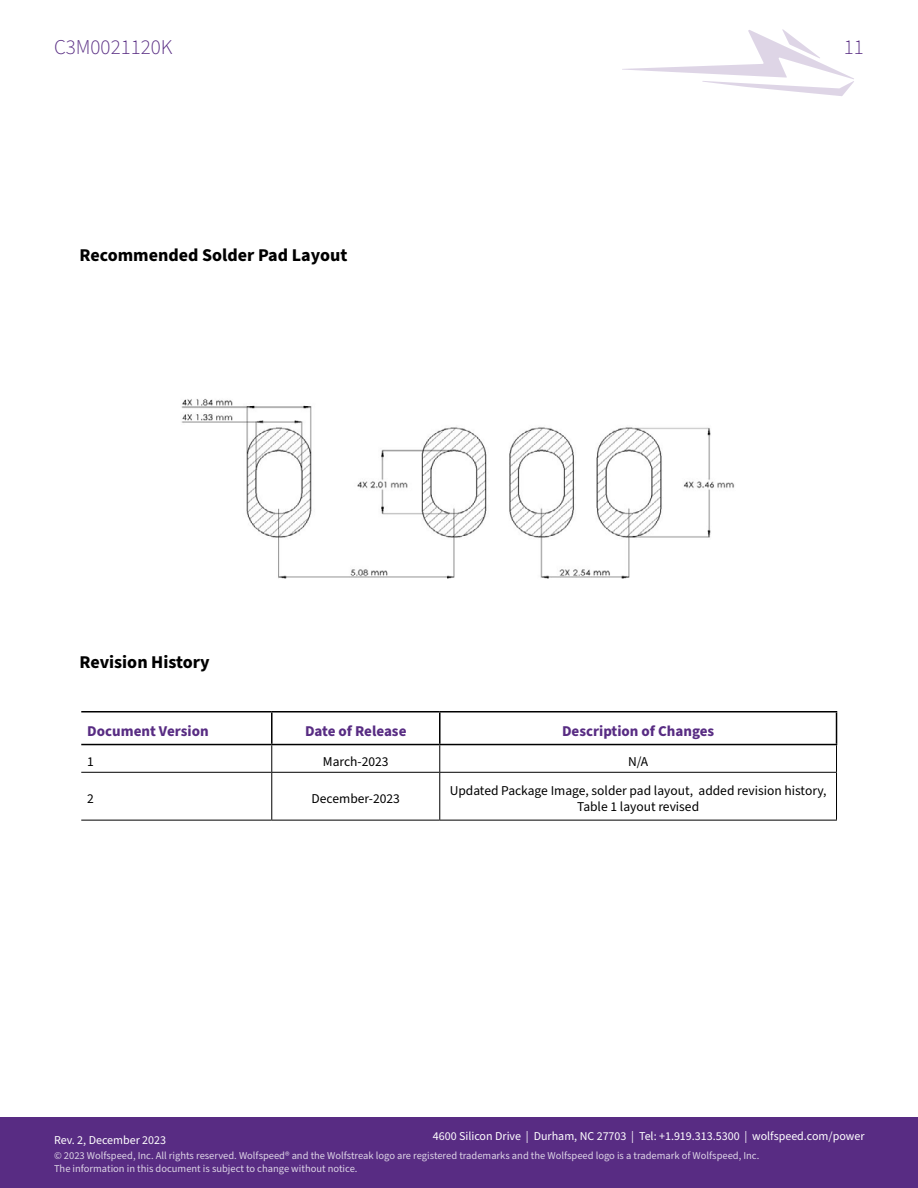
<style>
.page{position:relative;width:918px;height:1188px;background:#fff}
.page>*{position:absolute;margin:0;border:0;box-sizing:border-box;transform-origin:0 0}
.t1{font:300 21px "Source Sans Pro";color:#582c83}
.t2{font:700 18px "Source Sans Pro";color:#000}
.t3{font:700 15px "Source Sans Pro";color:#582c83}
.t4{font:13.5px/16.2px "Source Sans Pro";color:#000;text-align:center}
.t5{font:12px "Source Sans Pro";color:#fff}
.t6{font:10.5px/12.6px "Source Sans Pro";color:#fff}
</style>
<div class="page">
<svg style="left:622px;top:29px;width:232px;height:67px"></svg>
<div style="left:0;top:1118px;width:918px;height:70px;background:#582c83"></div>
<img style="left:181px;top:398px;width:554px;height:181px">
<svg style="left:271px;top:745px;width:1px;height:27px"></svg>
<svg style="left:439px;top:745px;width:1px;height:27px"></svg>
<svg style="left:836px;top:745px;width:1px;height:27px"></svg>
<hr style="left:81px;top:772px;width:191px;height:1px;background:#000">
<hr style="left:272px;top:772px;width:168px;height:1px;background:#000">
<hr style="left:271px;top:773px;width:1px;height:47px;background:#000">
<hr style="left:440px;top:772px;width:397px;height:1px;background:#000">
<hr style="left:439px;top:773px;width:1px;height:47px;background:#000">
<hr style="left:836px;top:773px;width:1px;height:47px;background:#000">
<hr style="left:81px;top:820px;width:191px;height:1px;background:#000">
<hr style="left:272px;top:820px;width:168px;height:1px;background:#000">
<hr style="left:440px;top:820px;width:397px;height:1px;background:#000">
<hr style="left:81px;top:711px;width:191px;height:1px;background:#000">
<hr style="left:272px;top:711px;width:168px;height:1px;background:#000">
<hr style="left:271px;top:713px;width:2px;height:31px;background:#000">
<hr style="left:440px;top:711px;width:397px;height:1px;background:#000">
<hr style="left:439px;top:713px;width:2px;height:31px;background:#000">
<hr style="left:836px;top:713px;width:1px;height:31px;background:#000">
<hr style="left:81px;top:744px;width:191px;height:1px;background:#000">
<hr style="left:272px;top:744px;width:168px;height:1px;background:#000">
<hr style="left:440px;top:744px;width:397px;height:1px;background:#000">
<h1 class="t1" style="left:54px;top:33px;width:120px">C3M0021120K</h1>
<h1 class="t1" style="left:844px;top:33px;width:22px">11</h1>
<h2 class="t2" style="left:80px;top:243px;width:269px">Recommended Solder Pad Layout</h2>
<h2 class="t2" style="left:80px;top:650px;width:132px">Revision History</h2>
<h3 class="t3" style="left:87px;top:721px;width:123px">Document Version</h3>
<h3 class="t3" style="left:305px;top:721px;width:103px">Date of Release</h3>
<h3 class="t3" style="left:562px;top:721px;width:154px">Description of Changes</h3>
<p class="t4" style="left:87px;top:754px;width:8px">1</p>
<p class="t4" style="left:323px;top:754px;width:67px">March-2023</p>
<p class="t4" style="left:628px;top:754px;width:22px">N/A</p>
<p class="t4" style="left:87px;top:791px;width:8px">2</p>
<p class="t4" style="left:312px;top:791px;width:90px">December-2023</p>
<p class="t4" style="left:450px;top:783px;width:378px">Updated Package Image, solder pad layout, added revision history,<br>Table 1 layout revised</p>
<p class="t5" style="left:54px;top:1132px;width:114px">Rev. 2, December 2023</p>
<p class="t5" style="left:433px;top:1128px;width:433px">4600 Silicon Drive | Durham, NC 27703 | Tel: +1.919.313.5300 | wolfspeed.com/power</p>
<p class="t6" style="left:54px;top:1150px;width:707px">© 2023 Wolfspeed, Inc. All rights reserved. Wolfspeed® and the Wolfstreak logo are registered trademarks and the Wolfspeed logo is a trademark of Wolfspeed, Inc.<br>The information in this document is subject to change without notice.</p>
</div>
